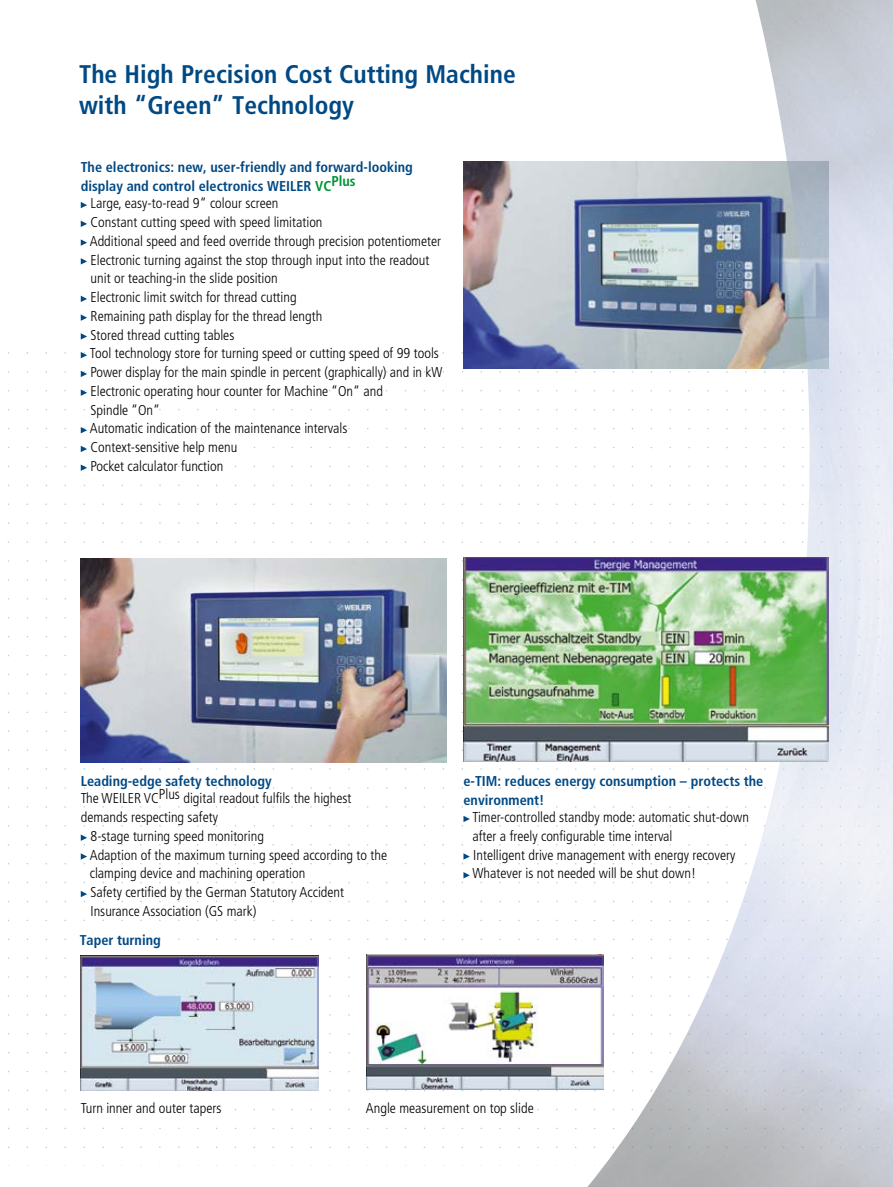
<style>
.page{position:relative;width:893px;height:1187px;background:#fff}
.page>*{position:absolute;margin:0;border:0;box-sizing:border-box;transform-origin:0 0}
.t1{font:700 condensed 25.5px/30.6px "Frutiger";color:#004984}
.t2{font:300 condensed 14.25px/18.8px "Frutiger";color:#000}
.t3{font:700 condensed 14.25px/18.8px "Frutiger";color:#004984}
.s1{color:#009237}
</style>
<div class="page">
<img style="left:81px;top:955px;width:238px;height:135px">
<svg style="left:81px;top:202px;width:6px;height:6px"></svg>
<svg style="left:81px;top:220px;width:6px;height:7px"></svg>
<svg style="left:81px;top:239px;width:6px;height:7px"></svg>
<svg style="left:81px;top:258px;width:6px;height:6px"></svg>
<svg style="left:81px;top:295px;width:6px;height:7px"></svg>
<svg style="left:81px;top:314px;width:6px;height:7px"></svg>
<svg style="left:81px;top:333px;width:6px;height:6px"></svg>
<svg style="left:81px;top:352px;width:6px;height:6px"></svg>
<svg style="left:81px;top:371px;width:6px;height:6px"></svg>
<svg style="left:81px;top:389px;width:6px;height:7px"></svg>
<svg style="left:81px;top:427px;width:6px;height:6px"></svg>
<svg style="left:81px;top:446px;width:6px;height:6px"></svg>
<svg style="left:81px;top:464px;width:6px;height:7px"></svg>
<svg style="left:81px;top:834px;width:6px;height:11px"></svg>
<svg style="left:81px;top:853px;width:6px;height:11px"></svg>
<svg style="left:81px;top:891px;width:6px;height:11px"></svg>
<img style="left:463px;top:161px;width:123px;height:207px">
<img style="left:81px;top:558px;width:365px;height:204px">
<img style="left:366px;top:954px;width:220px;height:135px">
<img style="left:586px;top:0;width:307px;height:1186px">
<svg style="left:462px;top:815px;width:8px;height:11px"></svg>
<svg style="left:462px;top:853px;width:8px;height:11px"></svg>
<svg style="left:462px;top:872px;width:8px;height:11px"></svg>
<img style="left:463px;top:557px;width:365px;height:204px">
<h1 class="t1" style="left:79px;top:59px;width:438px">The High Precision Cost Cutting Machine with “Green” Technology</h1>
<p class="t3" style="left:81px;top:158px;width:334px">The electronics: new, user-friendly and forward-looking display and control electronics WEILER <span class="s1">VC</span><sup>Plus</sup></p>
<p class="t2" style="left:90px;top:194px;width:354px">Large, easy-to-read 9“ colour screen<br>Constant cutting speed with speed limitation<br>Additional speed and feed override through precision potentiometer Electronic turning against the stop through input into the readout unit or teaching-in the slide position<br>Electronic limit switch for thread cutting<br>Remaining path display for the thread length<br>Stored thread cutting tables<br>Tool technology store for turning speed or cutting speed of 99 tools Power display for the main spindle in percent (graphically) and in kW Electronic operating hour counter for Machine “On“ and<br>Spindle “On“<br>Automatic indication of the maintenance intervals<br>Context-sensitive help menu<br>Pocket calculator function</p>
<p class="t3" style="left:81px;top:771px;width:193px">Leading-edge safety technology</p>
<p class="t2" style="left:81px;top:789px;width:272px">The WEILER VCPlus digital readout fulfils the highest</p>
<p class="t2" style="left:81px;top:808px;width:139px">demands respecting safety</p>
<p class="t2" style="left:91px;top:826px;width:175px">8-stage turning speed monitoring</p>
<p class="t2" style="left:90px;top:845px;width:299px">Adaption of the maximum turning speed according to the</p>
<p class="t2" style="left:90px;top:864px;width:217px">clamping device and machining operation</p>
<p class="t2" style="left:91px;top:883px;width:255px">Safety certified by the German Statutory Accident</p>
<p class="t2" style="left:91px;top:901px;width:168px">Insurance Association (GS mark)</p>
<p class="t3" style="left:80px;top:930px;width:83px">Taper turning</p>
<p class="t3" style="left:463px;top:771px;width:301px">e-TIM: reduces energy consumption – protects the environment!</p>
<p class="t2" style="left:472px;top:808px;width:278px">Timer-controlled standby mode: automatic shut-down after a freely configurable time interval<br>Intelligent drive management with energy recovery Whatever is not needed will be shut down!</p>
<p class="t2" style="left:81px;top:1098px;width:142px">Turn inner and outer tapers</p>
<p class="t2" style="left:366px;top:1098px;width:169px">Angle measurement on top slide</p>
</div>
